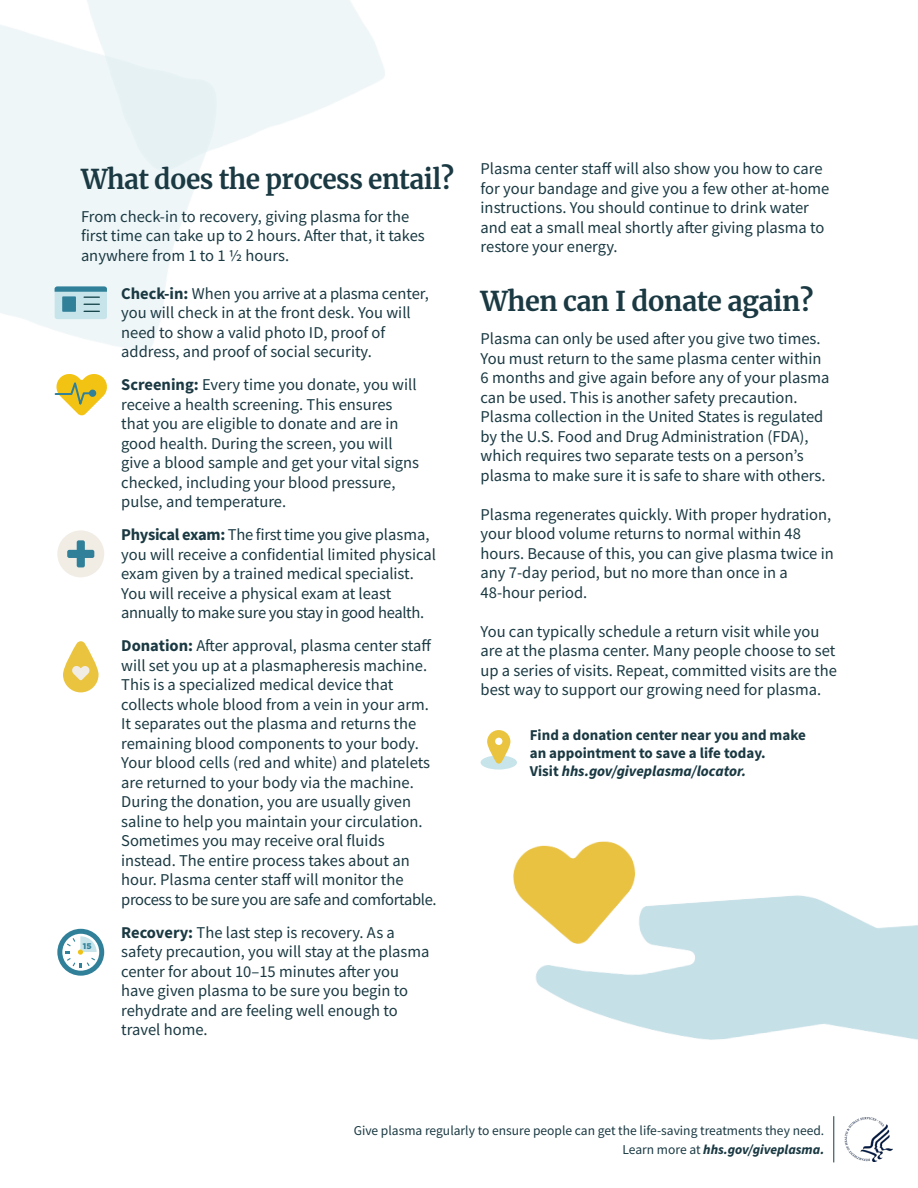
<style>
.page{position:relative;width:918px;height:1188px;background:#fff}
.page>*{position:absolute;margin:0;border:0;box-sizing:border-box;transform-origin:0 0}
.t1{font:700 27px "Merriweather";letter-spacing:-.02em;color:#1a3942}
.t2{font:16.5px/19.5px "Source Sans Pro";color:#1a3942}
.t3{font:700 15px/18px "Source Sans Pro";color:#1a3942}
.t4{font:13.5px/19.5px "Source Sans Pro";color:#1a3942;text-align:right}
.t5{font:900 8.25px "Gotham";color:#318099}
.s1{font-weight:700}
.s2{font-style:italic}
.s3{font-weight:700;font-style:italic}
</style>
<div class="page">
<img style="left:480px;top:739px;width:438px;height:424px">
<svg style="left:63px;top:641px;width:36px;height:51px"></svg>
<div style="left:55px;top:286px;width:52px;height:33px;background:#c6e4ea;border-radius:3px"></div>
<div style="left:62px;top:296px;width:14px;height:16px;background:#318099"></div>
<svg style="left:84px;top:304px;width:15px;height:1px"></svg>
<svg style="left:84px;top:311px;width:15px;height:1px"></svg>
<svg style="left:55px;top:286px;width:52px;height:12px"></svg>
<svg style="left:57px;top:929px;width:47px;height:47px"></svg>
<svg style="left:62px;top:934px;width:37px;height:37px"></svg>
<svg style="left:65px;top:936px;width:32px;height:32px"></svg>
<div style="left:57px;top:530px;width:47px;height:47px;background:#f1ece4;border-radius:50%"></div>
<div style="left:77px;top:540px;width:8px;height:27px;background:#318099;border-radius:2px"></div>
<div style="left:67px;top:550px;width:27px;height:8px;background:#318099;border-radius:2px"></div>
<svg style="left:54px;top:373px;width:53px;height:43px"></svg>
<div style="left:89px;top:390px;width:7px;height:7px;background:#318099;border-radius:50%"></div>
<div style="left:481px;top:755px;width:36px;height:15px;background:#c6e4ea;border-radius:50%"></div>
<svg style="left:487px;top:730px;width:23px;height:34px"></svg>
<div style="left:495px;top:738px;width:7px;height:7px;background:#fff;border-radius:50%"></div>
<h1 class="t1" style="left:81px;top:160px;width:374px">What does the process entail?</h1>
<p class="t2" style="left:81px;top:206px;width:345px">From check-in to recovery, giving plasma for the first time can take up to 2 hours. After that, it takes anywhere from 1 to 1 ½ hours.</p>
<p class="t2" style="left:121px;top:284px;width:309px"><span class="s1">Check-in:</span> When you arrive at a plasma center, you will check in at the front desk. You will need to show a valid photo ID, proof of address, and proof of social security.</p>
<p class="t2" style="left:121px;top:375px;width:299px"><span class="s1">Screening:</span> Every time you donate, you will receive a health screening. This ensures that you are eligible to donate and are in good health. During the screen, you will give a blood sample and get your vital signs checked, including your blood pressure, pulse, and temperature.</p>
<p class="t2" style="left:121px;top:525px;width:316px"><span class="s1">Physical exam:</span> The first time you give plasma, you will receive a confidential limited physical exam given by a trained medical specialist.<br>You will receive a physical exam at least annually to make sure you stay in good health.</p>
<p class="t2" style="left:121px;top:636px;width:317px"><span class="s1">Donation:</span> After approval, plasma center staff will set you up at a plasmapheresis machine.<br>This is a specialized medical device that collects whole blood from a vein in your arm.<br>It separates out the plasma and returns the remaining blood components to your body.<br>Your blood cells (red and white) and platelets are returned to your body via the machine.<br>During the donation, you are usually given saline to help you maintain your circulation.<br>Sometimes you may receive oral fluids instead. The entire process takes about an hour. Plasma center staff will monitor the process to be sure you are safe and comfortable.</p>
<p class="t2" style="left:121px;top:923px;width:310px"><span class="s1">Recovery:</span> The last step is recovery. As a safety precaution, you will stay at the plasma center for about 10–15 minutes after you have given plasma to be sure you begin to rehydrate and are feeling well enough to travel home.</p>
<p class="t5" style="left:83px;top:940px;width:10px">15</p>
<p class="t2" style="left:481px;top:159px;width:350px">Plasma center staff will also show you how to care for your bandage and give you a few other at-home instructions. You should continue to drink water and eat a small meal shortly after giving plasma to restore your energy.</p>
<h1 class="t1" style="left:481px;top:283px;width:334px">When can I donate again?</h1>
<p class="t2" style="left:481px;top:329px;width:350px">Plasma can only be used after you give two times.<br>You must return to the same plasma center within 6 months and give again before any of your plasma can be used. This is another safety precaution.<br>Plasma collection in the United States is regulated by the U.S. Food and Drug Administration (FDA), which requires two separate tests on a person’s plasma to make sure it is safe to share with others.</p>
<p class="t2" style="left:481px;top:504px;width:355px">Plasma regenerates quickly. With proper hydration, your blood volume returns to normal within 48 hours. Because of this, you can give plasma twice in any 7-day period, but no more than once in a 48-hour period.</p>
<p class="t2" style="left:481px;top:621px;width:358px">You can typically schedule a return visit while you are at the plasma center. Many people choose to set up a series of visits. Repeat, committed visits are the best way to support our growing need for plasma.</p>
<p class="t3" style="left:530px;top:726px;width:278px">Find a donation center near you and make an appointment to save a life today.<br>Visit <span class="s2">hhs.gov/giveplasma/locator.</span></p>
<p class="t4" style="left:354px;top:1120px;width:472px">Give plasma regularly to ensure people can get the life-saving treatments they need.<br>Learn more at <span class="s3">hhs.gov/giveplasma.</span></p>
</div>
